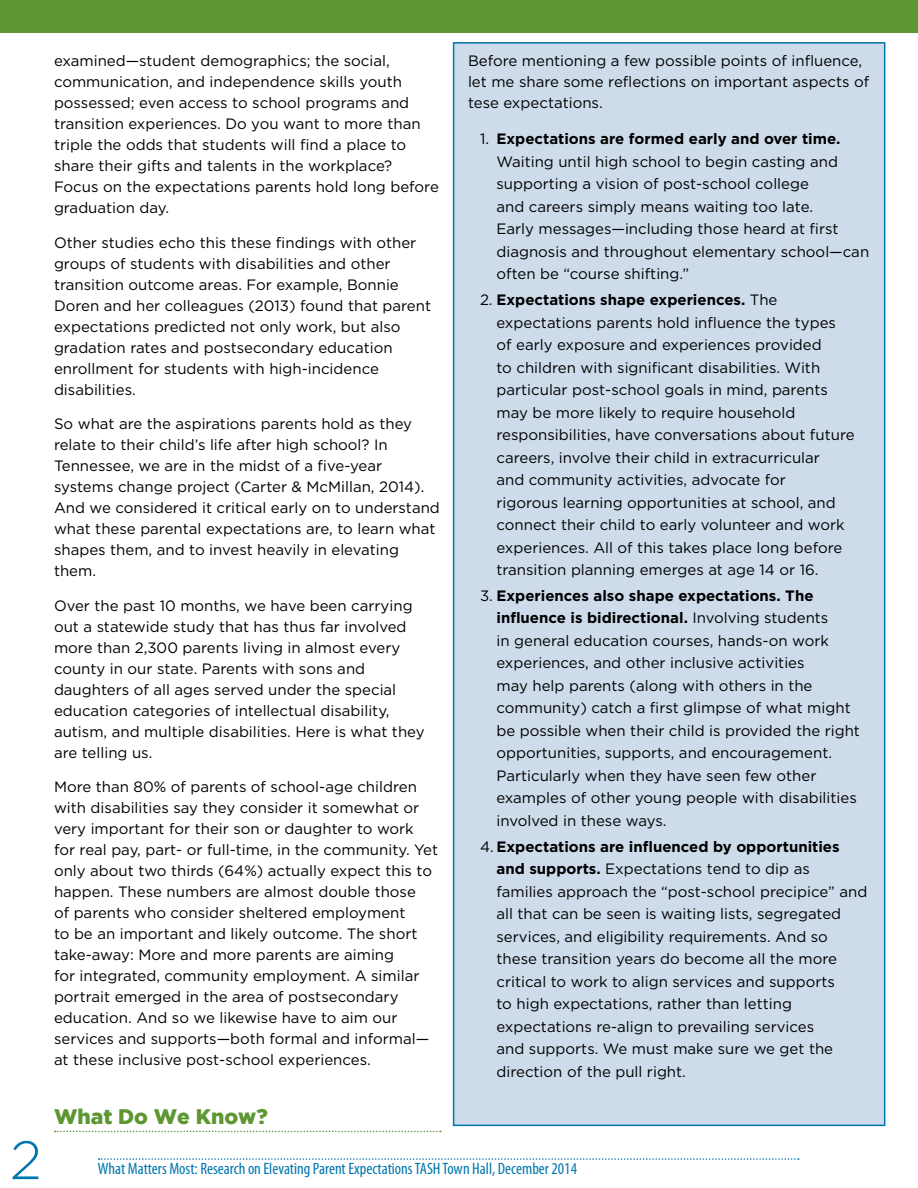
<style>
.page{position:relative;width:918px;height:1188px;background:#fff}
.page>*{position:absolute;margin:0;border:0;box-sizing:border-box;transform-origin:0 0}
.t1{font:300 54px "Gotham";color:#0077af}
.t2{font:900 21px "Gotham";color:#5e9732}
.t3{font:condensed 16.5px "Myriad Pro";color:#0077af}
.t4{font:15px/21px "Gotham HTF";color:#000}
.s1{font-weight:700}
</style>
<div class="page">
<svg style="left:99px;top:1158px;width:700px;height:2px"></svg>
<div style="left:0;top:0;width:918px;height:32px;background:#5e9732"></div>
<div style="left:453px;top:42px;width:432px;height:1084px;background:#cddbea;border:2px solid #0077af"></div>
<svg style="left:55px;top:1131px;width:386px;height:1px"></svg>
<h1 class="t1" style="left:10px;top:1131px;width:33px">2</h1>
<p class="t4" style="left:54px;top:50px;width:386px">examined—student demographics; the social, communication, and independence skills youth possessed; even access to school programs and transition experiences. Do you want to more than triple the odds that students will find a place to share their gifts and talents in the workplace?<br>Focus on the expectations parents hold long before graduation day.</p>
<p class="t4" style="left:54px;top:232px;width:379px">Other studies echo this these findings with other groups of students with disabilities and other transition outcome areas. For example, Bonnie Doren and her colleagues (2013) found that parent expectations predicted not only work, but also gradation rates and postsecondary education enrollment for students with high-incidence disabilities.</p>
<p class="t4" style="left:54px;top:413px;width:387px">So what are the aspirations parents hold as they relate to their child’s life after high school? In Tennessee, we are in the midst of a five-year systems change project (Carter &amp; McMillan, 2014).<br>And we considered it critical early on to understand what these parental expectations are, to learn what shapes them, and to invest heavily in elevating them.</p>
<p class="t4" style="left:54px;top:595px;width:372px">Over the past 10 months, we have been carrying out a statewide study that has thus far involved more than 2,300 parents living in almost every county in our state. Parents with sons and daughters of all ages served under the special education categories of intellectual disability, autism, and multiple disabilities. Here is what they are telling us.</p>
<p class="t4" style="left:54px;top:776px;width:386px">More than 80% of parents of school-age children with disabilities say they consider it somewhat or very important for their son or daughter to work for real pay, part- or full-time, in the community. Yet only about two thirds (64%) actually expect this to happen. These numbers are almost double those<br>of parents who consider sheltered employment<br>to be an important and likely outcome. The short take-away: More and more parents are aiming<br>for integrated, community employment. A similar portrait emerged in the area of postsecondary education. And so we likewise have to aim our services and supports—both formal and informal— at these inclusive post-school experiences.</p>
<h2 class="t2" style="left:54px;top:1104px;width:215px">What Do We Know?</h2>
<p class="t4" style="left:468px;top:50px;width:403px">Before mentioning a few possible points of influence, let me share some reflections on important aspects of tese expectations.</p>
<p class="t4" style="left:496px;top:128px;width:374px;line-height:22.5px;text-indent:-16px">1. <span class="s1">Expectations are formed early and over time.<br></span>Waiting until high school to begin casting and supporting a vision of post-school college<br>and careers simply means waiting too late.<br>Early messages—including those heard at first diagnosis and throughout elementary school—can often be “course shifting.”</p>
<p class="t4" style="left:496px;top:288px;width:360px;line-height:22.5px;text-indent:-16px">2. <span class="s1">Expectations shape experiences.</span> The expectations parents hold influence the types of early exposure and experiences provided<br>to children with significant disabilities. With particular post-school goals in mind, parents may be more likely to require household responsibilities, have conversations about future careers, involve their child in extracurricular<br>and community activities, advocate for<br>rigorous learning opportunities at school, and connect their child to early volunteer and work experiences. All of this takes place long before transition planning emerges at age 14 or 16.</p>
<p class="t4" style="left:496px;top:584px;width:365px;line-height:22.5px;text-indent:-16px">3. <span class="s1">Experiences also shape expectations. The influence is bidirectional.</span> Involving students<br>in general education courses, hands-on work experiences, and other inclusive activities<br>may help parents (along with others in the community) catch a first glimpse of what might be possible when their child is provided the right opportunities, supports, and encouragement.<br>Particularly when they have seen few other examples of other young people with disabilities involved in these ways.</p>
<p class="t4" style="left:496px;top:835px;width:372px;line-height:22.5px;text-indent:-16px">4. <span class="s1">Expectations are influenced by opportunities and supports.</span> Expectations tend to dip as families approach the “post-school precipice” and all that can be seen is waiting lists, segregated services, and eligibility requirements. And so these transition years do become all the more critical to work to align services and supports<br>to high expectations, rather than letting expectations re-align to prevailing services<br>and supports. We must make sure we get the direction of the pull right.</p>
<p class="t3" style="left:98px;top:1160px;width:481px">What Matters Most: Research on Elevating Parent Expectations TASH Town Hall, December 2014</p>
</div>
